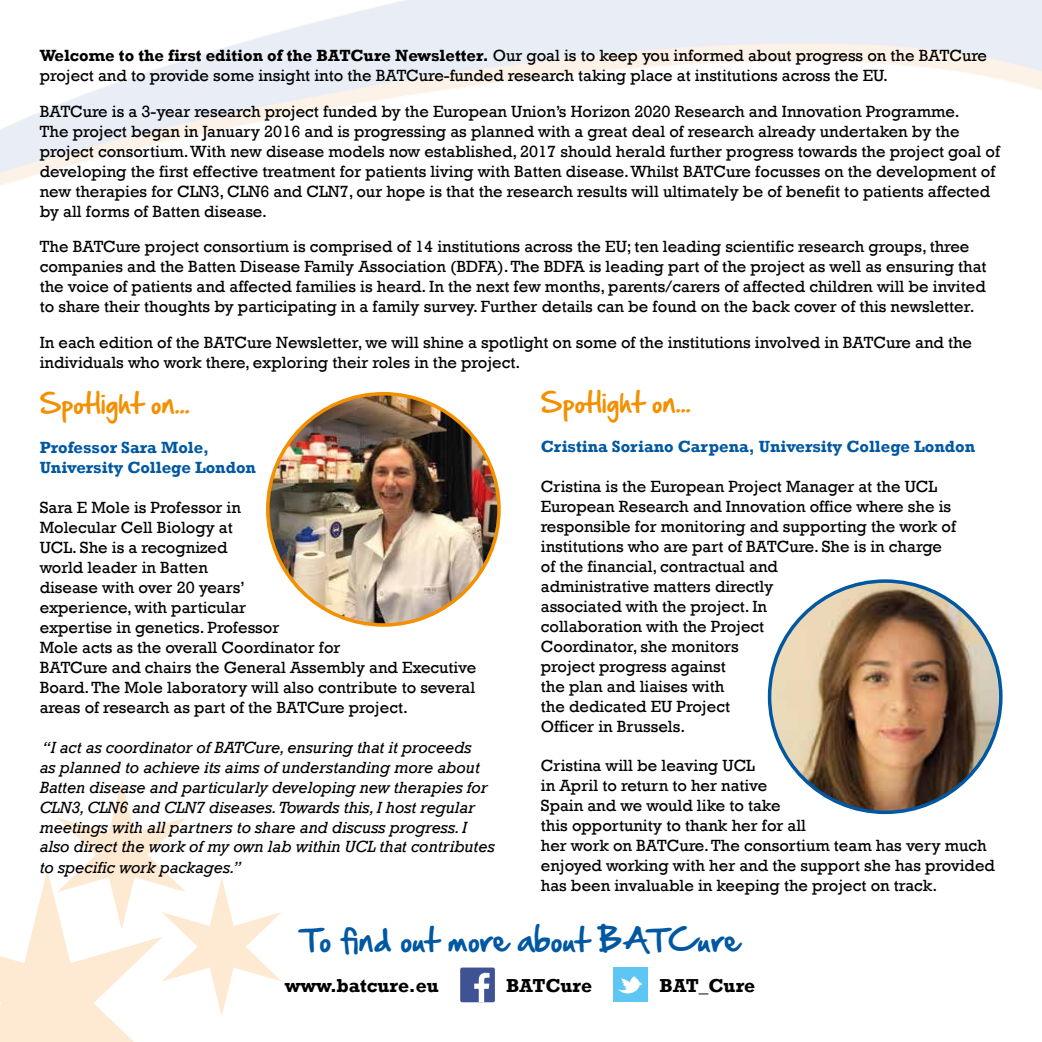
<style>
.page{position:relative;width:1042px;height:1042px;background:#fff}
.page>*{position:absolute;margin:0;border:0;box-sizing:border-box;transform-origin:0 0}
.t1{font:28px "Hand Of Sean";color:#0058a2}
.t2{font:24.5px "Hand Of Sean";color:#f39000}
.t3{font:700 19.25px "Rockwell";color:#000}
.t4{font:16.62px/19.9px "Rockwell";color:#000}
.t5{font:italic 16.62px/19.9px "Rockwell";color:#000}
.t6{font:700 16.62px/19.9px "Rockwell";color:#0058a2}
.s1{font-weight:700}
</style>
<div class="page">
<svg style="left:0;top:781px;width:282px;height:261px"></svg>
<img style="left:268px;top:394px;width:231px;height:231px;border-radius:116px">
<img style="left:769px;top:581px;width:232px;height:231px;border-radius:116px">
<div style="left:460px;top:967px;width:35px;height:35px;background:#3e5294;border-radius:2px"></div>
<svg style="left:474px;top:973px;width:15px;height:29px"></svg>
<div style="left:613px;top:967px;width:34px;height:35px;background:#5ec6f2"></div>
<svg style="left:618px;top:976px;width:24px;height:18px"></svg>
<p class="t4" style="left:40px;top:46px;width:949px"><span class="s1">Welcome to the first edition of the BATCure Newsletter.</span> Our goal is to keep you informed about progress on the BATCure project and to provide some insight into the BATCure-funded research taking place at institutions across the EU.</p>
<p class="t4" style="left:40px;top:101px;width:962px">BATCure is a 3-year research project funded by the European Union’s Horizon 2020 Research and Innovation Programme.<br>The project began in January 2016 and is progressing as planned with a great deal of research already undertaken by the project consortium. With new disease models now established, 2017 should herald further progress towards the project goal of developing the first effective treatment for patients living with Batten disease. Whilst BATCure focusses on the development of new therapies for CLN3, CLN6 and CLN7, our hope is that the research results will ultimately be of benefit to patients affected by all forms of Batten disease.</p>
<p class="t4" style="left:40px;top:237px;width:948px">The BATCure project consortium is comprised of 14 institutions across the EU; ten leading scientific research groups, three companies and the Batten Disease Family Association (BDFA). The BDFA is leading part of the project as well as ensuring that the voice of patients and affected families is heard. In the next few months, parents/carers of affected children will be invited to share their thoughts by participating in a family survey. Further details can be found on the back cover of this newsletter.</p>
<p class="t4" style="left:40px;top:332px;width:934px">In each edition of the BATCure Newsletter, we will shine a spotlight on some of the institutions involved in BATCure and the individuals who work there, exploring their roles in the project.</p>
<h2 class="t2" style="left:40px;top:382px;width:151px">Spotlight on...</h2>
<p class="t6" style="left:40px;top:438px;width:218px">Professor Sara Mole,<br>University College London</p>
<p class="t4" style="left:40px;top:498px;width:438px">Sara E Mole is Professor in<br>Molecular Cell Biology at<br>UCL. She is a recognized<br>world leader in Batten<br>disease with over 20 years’<br>experience, with particular<br>expertise in genetics. Professor<br>Mole acts as the overall Coordinator for<br>BATCure and chairs the General Assembly and Executive Board. The Mole laboratory will also contribute to several areas of research as part of the BATCure project.</p>
<p class="t5" style="left:40px;top:737px;width:456px">“I act as coordinator of BATCure, ensuring that it proceeds<br>as planned to achieve its aims of understanding more about Batten disease and particularly developing new therapies for CLN3, CLN6 and CLN7 diseases. Towards this, I host regular meetings with all partners to share and discuss progress. I also direct the work of my own lab within UCL that contributes to specific work packages.”</p>
<h2 class="t2" style="left:541px;top:380px;width:151px">Spotlight on...</h2>
<p class="t6" style="left:541px;top:436px;width:436px">Cristina Soriano Carpena, University College London</p>
<p class="t4" style="left:541px;top:477px;width:416px">Cristina is the European Project Manager at the UCL European Research and Innovation office where she is responsible for monitoring and supporting the work of institutions who are part of BATCure. She is in charge of the financial, contractual and<br>administrative matters directly<br>associated with the project. In<br>collaboration with the Project<br>Coordinator, she monitors<br>project progress against<br>the plan and liaises with<br>the dedicated EU Project<br>Officer in Brussels.</p>
<p class="t4" style="left:541px;top:756px;width:456px">Cristina will be leaving UCL<br>in April to return to her native<br>Spain and we would like to take<br>this opportunity to thank her for all<br>her work on BATCure. The consortium team has very much enjoyed working with her and the support she has provided has been invaluable in keeping the project on track.</p>
<h1 class="t1" style="left:302px;top:914px;width:440px">To find out more about BATCure</h1>
<p class="t3" style="left:285px;top:974px;width:155px">www.batcure.eu</p>
<p class="t3" style="left:506px;top:974px;width:88px">BATCure</p>
<p class="t3" style="left:659px;top:974px;width:97px">BAT_Cure</p>
</div>
